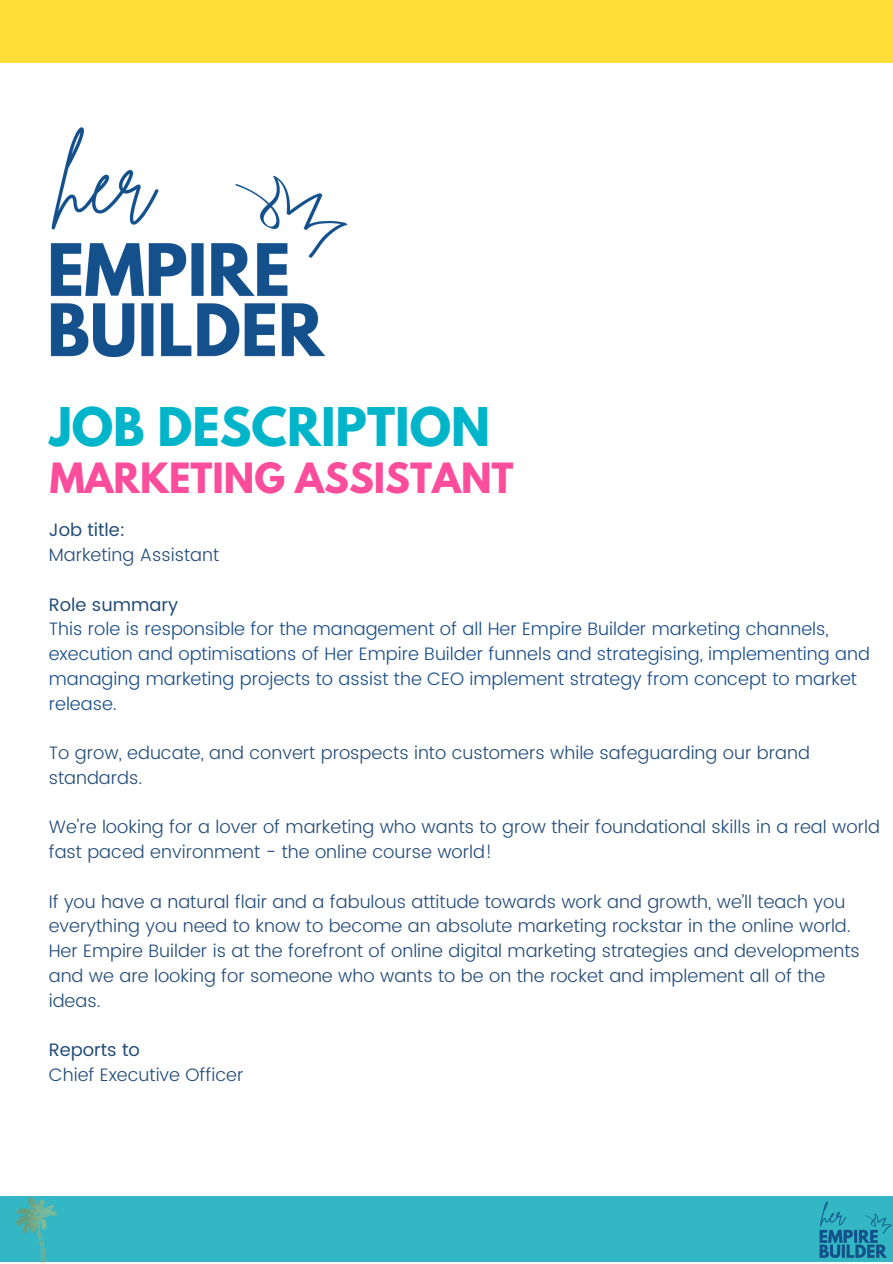
<style>
.page{position:relative;width:893px;height:1264px;background:#fff}
.page>*{position:absolute;margin:0;border:0;box-sizing:border-box;transform-origin:0 0}
.t1{font:700 47.25px "League Spartan";color:#00b5ca}
.t2{font:700 36.9px "League Spartan";color:#fb4d9b}
.t3{font:300 18px/24.8px "Poppins";color:#244d79}
.t4{font:300 18px/24.8px "Poppins";color:#1a4e8a}
.t5{font:18px "Poppins";color:#244d79}
</style>
<div class="page">
<div style="left:0;top:1196px;width:892px;height:66px;background:#34b7c4"></div>
<div style="left:0;top:0;width:892px;height:62px;background:#fcde37"></div>
<img style="left:15px;top:1197px;width:43px;height:65px">
<img style="left:819px;top:1201px;width:73px;height:56px">
<img style="left:50px;top:127px;width:298px;height:231px">
<p class="t1" style="left:50px;top:403px;width:442px">JOB DESCRIPTION</p>
<p class="t2" style="left:50px;top:460px;width:465px">MARKETING ASSISTANT</p>
<p class="t5" style="left:49px;top:519px;width:78px">Job title:</p>
<p class="t3" style="left:49px;top:542px;width:172px">Marketing Assistant</p>
<p class="t5" style="left:49px;top:594px;width:131px">Role summary</p>
<p class="t4" style="left:49px;top:617px;width:822px">This role is responsible for the management of all Her Empire Builder marketing channels, execution and optimisations of Her Empire Builder funnels and strategising, implementing and managing marketing projects to assist the CEO implement strategy from concept to market release.</p>
<p class="t3" style="left:49px;top:740px;width:762px">To grow, educate, and convert prospects into customers while safeguarding our brand standards.</p>
<p class="t3" style="left:49px;top:814px;width:832px">We're looking for a lover of marketing who wants to grow their foundational skills in a real world fast paced environment - the online course world!</p>
<p class="t3" style="left:49px;top:889px;width:803px">If you have a natural flair and a fabulous attitude towards work and growth, we’ll teach you everything you need to know to become an absolute marketing rockstar in the online world.</p>
<p class="t3" style="left:49px;top:938px;width:812px">Her Empire Builder is at the forefront of online digital marketing strategies and developments and we are looking for someone who wants to be on the rocket and implement all of the ideas.</p>
<p class="t5" style="left:49px;top:1039px;width:93px">Reports to</p>
<p class="t3" style="left:49px;top:1062px;width:196px">Chief Executive Officer</p>
</div>
